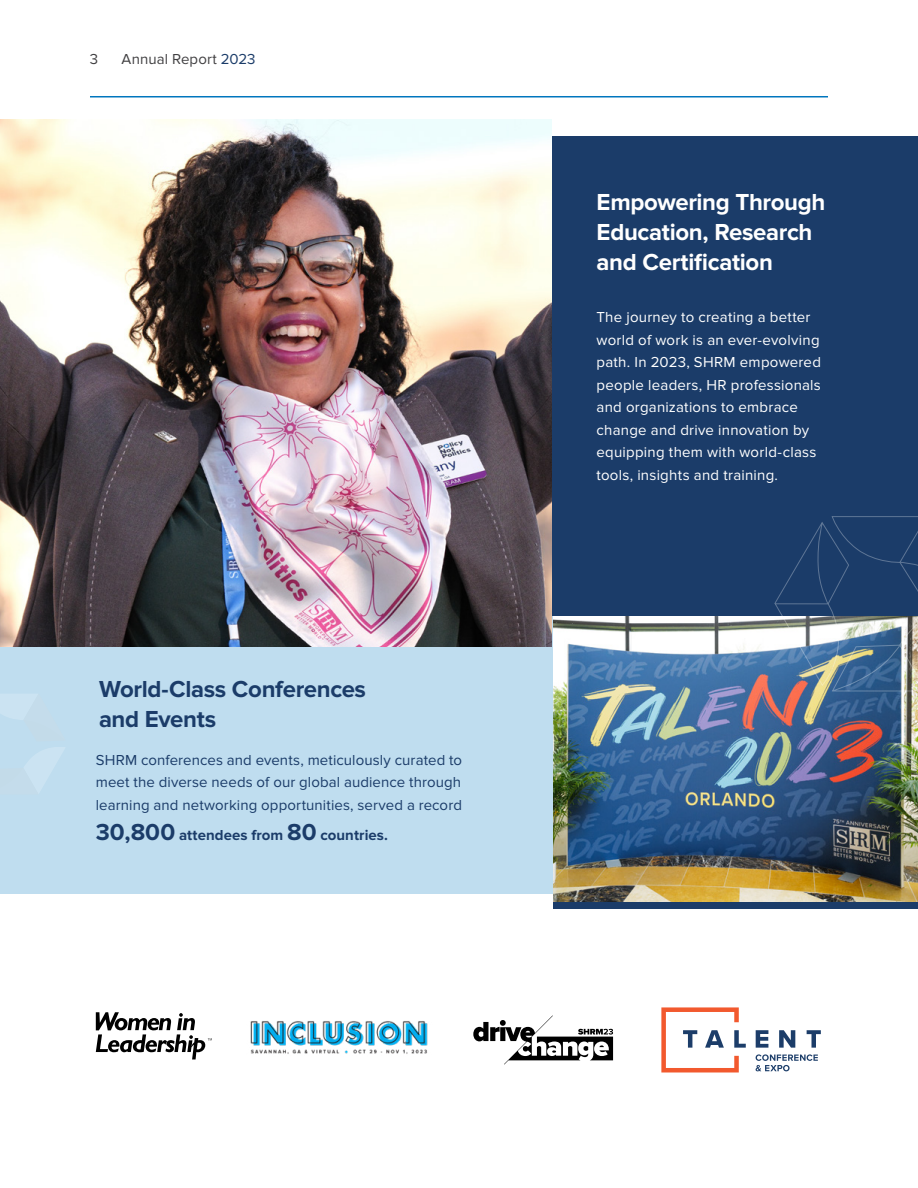
<style>
.page{position:relative;width:918px;height:1188px;background:#fff}
.page>*{position:absolute;margin:0;border:0;box-sizing:border-box;transform-origin:0 0}
.t1{font:700 24px/30px "Proxima Nova";letter-spacing:-.015em;color:#fff}
.t2{font:700 24px/30px "Proxima Nova";letter-spacing:-.015em;color:#1b3c69}
.t3{font:15px/22.5px "Proxima Nova";letter-spacing:.015em;color:#fff}
.t4{font:15px/22.5px "Proxima Nova";letter-spacing:.005em;color:#1b3c69;text-align:justify}
.t5{font:700 15px "Proxima Nova";letter-spacing:.005em;color:#1b3c69}
.t6{font:15px "Proxima Nova";letter-spacing:.005em;color:#414042}
.s1{color:#1b3c69}
.s2{font-size:24px}
</style>
<div class="page">
<hr style="left:90px;top:96px;width:738px;height:1px;background:#0076be">
<div style="left:0;top:616px;width:918px;height:278px;background:#bfddef"></div>
<div style="left:543px;top:136px;width:375px;height:480px;background:#1b3c69"></div>
<div style="left:554px;top:616px;width:364px;height:293px;background:#1b3c69"></div>
<img style="left:554px;top:616px;width:364px;height:285px">
<svg style="left:473px;top:1015px;width:140px;height:50px"></svg>
<img style="left:250px;top:1021px;width:178px;height:33px">
<svg style="left:756px;top:1030px;width:12px;height:18px"></svg>
<svg style="left:779px;top:1030px;width:16px;height:18px"></svg>
<svg style="left:807px;top:1030px;width:14px;height:18px"></svg>
<svg style="left:661px;top:1007px;width:85px;height:65px"></svg>
<svg style="left:756px;top:1054px;width:62px;height:17px"></svg>
<svg style="left:96px;top:1012px;width:116px;height:47px"></svg>
<img style="left:0;top:120px;width:552px;height:527px">
<svg style="left:774px;top:516px;width:144px;height:176px"></svg>
<svg style="left:0;top:694px;width:65px;height:99px"></svg>
<p class="t6" style="left:90px;top:51px;width:10px">3</p>
<p class="t6" style="left:122px;top:51px;width:136px">Annual Report <span class="s1">2023</span></p>
<h1 class="t2" style="left:99px;top:675px;width:269px">World-Class Conferences and Events</h1>
<p class="t4" style="left:96px;top:749px;width:368px">SHRM conferences and events, meticulously curated to meet the diverse needs of our global audience through learning and networking opportunities, served a record</p>
<p class="t5" style="left:96px;top:826px;width:294px"><span class="s2">30,800</span> attendees from <span class="s2">80</span> countries.</p>
<h1 class="t1" style="left:597px;top:188px;width:230px">Empowering Through<br>Education, Research and Certification</h1>
<p class="t3" style="left:597px;top:306px;width:226px">The journey to creating a better world of work is an ever-evolving path. In 2023, SHRM empowered people leaders, HR professionals and organizations to embrace change and drive innovation by equipping them with world-class tools, insights and training.</p>
</div>
